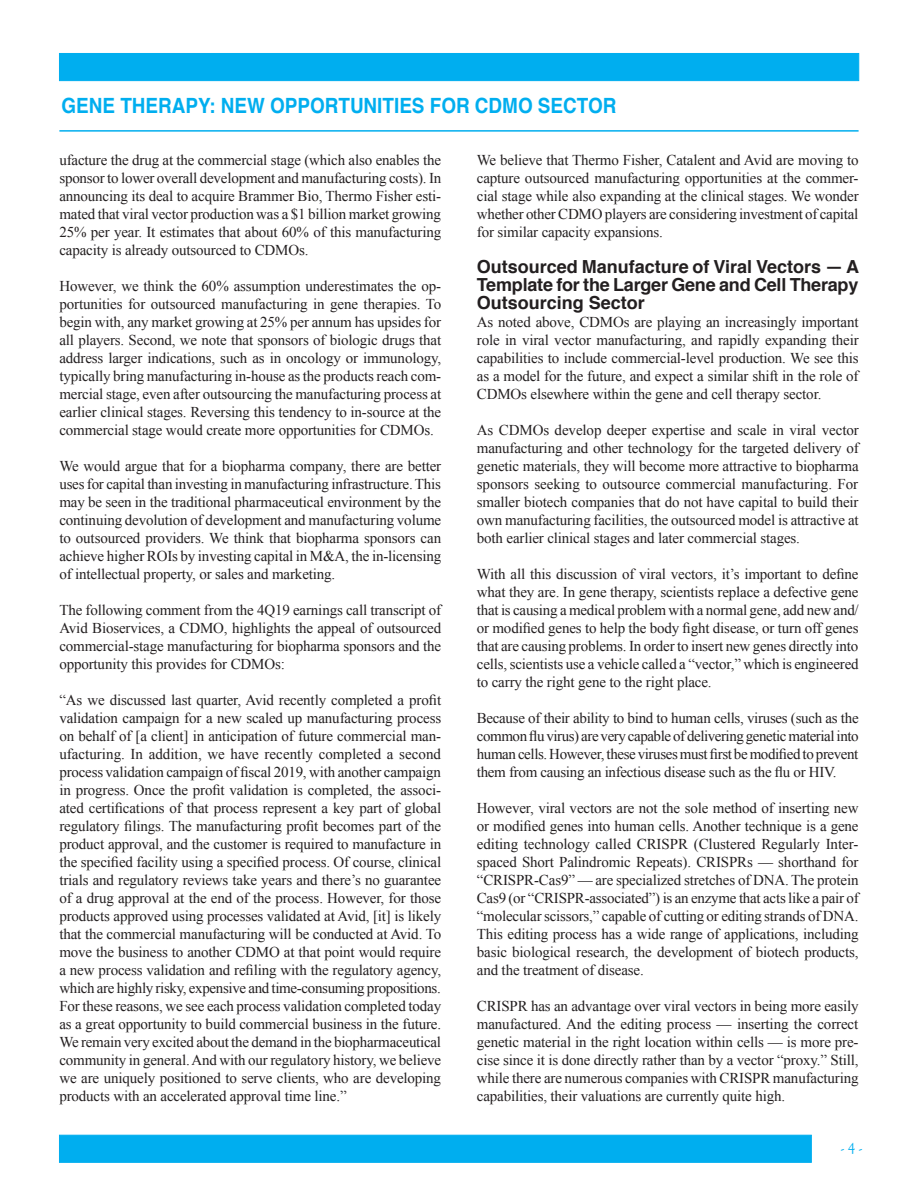
<style>
.page{position:relative;width:918px;height:1188px;background:#fff}
.page>*{position:absolute;margin:0;border:0;box-sizing:border-box;transform-origin:0 0}
.BPOS_Page_Head{font:700 21px "Helvetica";color:#00aeef;scale:.9 1}
.BPOS_Body_Head{font:700 18px/18px "Helvetica";letter-spacing:-.01em;color:#231f20;text-align:justify}
.BPOS_Body_Text{font:15px/18px "Times New Roman";letter-spacing:-.01em;color:#231f20;text-align:justify}
.t1{font:15px "Goudy Old Sty";color:#00aeef}
</style>
<div class="page">
<div style="left:59px;top:1135px;width:753px;height:28px;background:#00aeef;border:1px solid #00aeef"></div>
<div style="left:59px;top:53px;width:800px;height:28px;background:#00aeef;border:1px solid #00aeef"></div>
<hr style="left:59px;top:130px;width:800px;height:2px;background:#00aeef">
<p class="BPOS_Page_Head" style="left:62px;top:88px;width:618px">GENE THERAPY: NEW OPPORTUNITIES FOR CDMO SECTOR</p>
<p class="BPOS_Body_Text" style="left:59px;top:151px;width:383px">ufacture the drug at the commercial stage (which also enables the sponsor to lower overall development and manufacturing costs). In announcing its deal to acquire Brammer Bio, Thermo Fisher esti&shy;mated that viral vector production was a $1 billion market growing 25% per year. It estimates that about 60% of this manufacturing capacity is already outsourced to CDMOs.</p>
<p class="BPOS_Body_Text" style="left:59px;top:277px;width:383px">However, we think the 60% assumption underestimates the op&shy;portunities for outsourced manufacturing in gene therapies. To begin with, any market growing at 25% per annum has upsides for all players. Second, we note that sponsors of biologic drugs that address larger indications, such as in oncology or immunology, typically bring manufacturing in-house as the products reach com&shy;mercial stage, even after outsourcing the manufacturing process at earlier clinical stages. Reversing this tendency to in-source at the commercial stage would create more opportunities for CDMOs.</p>
<p class="BPOS_Body_Text" style="left:59px;top:457px;width:383px">We would argue that for a biopharma company, there are better uses for capital than investing in manufacturing infrastructure. This may be seen in the traditional pharmaceutical environment by the continuing devolution of development and manufacturing volume to outsourced providers. We think that biopharma sponsors can achieve higher ROIs by investing capital in M&amp;A, the in-licensing of intellectual property, or sales and marketing.</p>
<p class="BPOS_Body_Text" style="left:59px;top:601px;width:383px">The following comment from the 4Q19 earnings call transcript of Avid Bioservices, a CDMO, highlights the appeal of outsourced commercial-stage manufacturing for biopharma sponsors and the opportunity this provides for CDMOs:</p>
<p class="BPOS_Body_Text" style="left:59px;top:691px;width:383px">“As we discussed last quarter, Avid recently completed a profit validation campaign for a new scaled up manufacturing process on behalf of [a client] in anticipation of future commercial man&shy;ufacturing. In addition, we have recently completed a second process validation campaign of fiscal 2019, with another campaign in progress. Once the profit validation is completed, the associ&shy;ated certifications of that process represent a key part of global regulatory filings. The manufacturing profit becomes part of the product approval, and the customer is required to manufacture in the specified facility using a specified process. Of course, clinical trials and regulatory reviews take years and there’s no guarantee of a drug approval at the end of the process. However, for those products approved using processes validated at Avid, [it] is likely that the commercial manufacturing will be conducted at Avid. To move the business to another CDMO at that point would require a new process validation and refiling with the regulatory agency, which are highly risky, expensive and time-consuming propositions.<br>For these reasons, we see each process validation completed today as a great opportunity to build commercial business in the future.<br>We remain very excited about the demand in the biopharmaceutical community in general. And with our regulatory history, we believe we are uniquely positioned to serve clients, who are developing products with an accelerated approval time line.”</p>
<p class="BPOS_Body_Text" style="left:477px;top:151px;width:383px">We believe that Thermo Fisher, Catalent and Avid are moving to capture outsourced manufacturing opportunities at the commer&shy;cial stage while also expanding at the clinical stages. We wonder whether other CDMO players are considering investment of capital for similar capacity expansions.</p>
<p class="BPOS_Body_Head" style="left:477px;top:258px;width:384px">Outsourced Manufacture of Viral Vectors — A Template for the Larger Gene and Cell Therapy Outsourcing Sector</p>
<p class="BPOS_Body_Text" style="left:477px;top:313px;width:383px">As noted above, CDMOs are playing an increasingly important role in viral vector manufacturing, and rapidly expanding their capabilities to include commercial-level production. We see this as a model for the future, and expect a similar shift in the role of CDMOs elsewhere within the gene and cell therapy sector.</p>
<p class="BPOS_Body_Text" style="left:477px;top:421px;width:383px">As CDMOs develop deeper expertise and scale in viral vector manufacturing and other technology for the targeted delivery of genetic materials, they will become more attractive to biopharma sponsors seeking to outsource commercial manufacturing. For smaller biotech companies that do not have capital to build their own manufacturing facilities, the outsourced model is attractive at both earlier clinical stages and later commercial stages.</p>
<p class="BPOS_Body_Text" style="left:477px;top:565px;width:383px">With all this discussion of viral vectors, it’s important to define what they are. In gene therapy, scientists replace a defective gene that is causing a medical problem with a normal gene, add new and/ or modified genes to help the body fight disease, or turn off genes that are causing problems. In order to insert new genes directly into cells, scientists use a vehicle called a “vector,” which is engineered to carry the right gene to the right place.</p>
<p class="BPOS_Body_Text" style="left:477px;top:709px;width:383px">Because of their ability to bind to human cells, viruses (such as the common flu virus) are very capable of delivering genetic material into human cells. However, these viruses must first be modified to prevent them from causing an infectious disease such as the flu or HIV.</p>
<p class="BPOS_Body_Text" style="left:477px;top:799px;width:383px">However, viral vectors are not the sole method of inserting new or modified genes into human cells. Another technique is a gene editing technology called CRISPR (Clustered Regularly Inter&shy;spaced Short Palindromic Repeats). CRISPRs — shorthand for “CRISPR-Cas9” — are specialized stretches of DNA. The protein Cas9 (or “CRISPR-associated”) is an enzyme that acts like a pair of “molecular scissors,” capable of cutting or editing strands of DNA.<br>This editing process has a wide range of applications, including basic biological research, the development of biotech products, and the treatment of disease.</p>
<p class="BPOS_Body_Text" style="left:477px;top:997px;width:383px">CRISPR has an advantage over viral vectors in being more easily manufactured. And the editing process — inserting the correct genetic material in the right location within cells — is more pre&shy;cise since it is done directly rather than by a vector “proxy.” Still, while there are numerous companies with CRISPR manufacturing capabilities, their valuations are currently quite high.</p>
<p class="t1" style="left:841px;top:1140px;width:22px">- 4 -</p>
</div>
